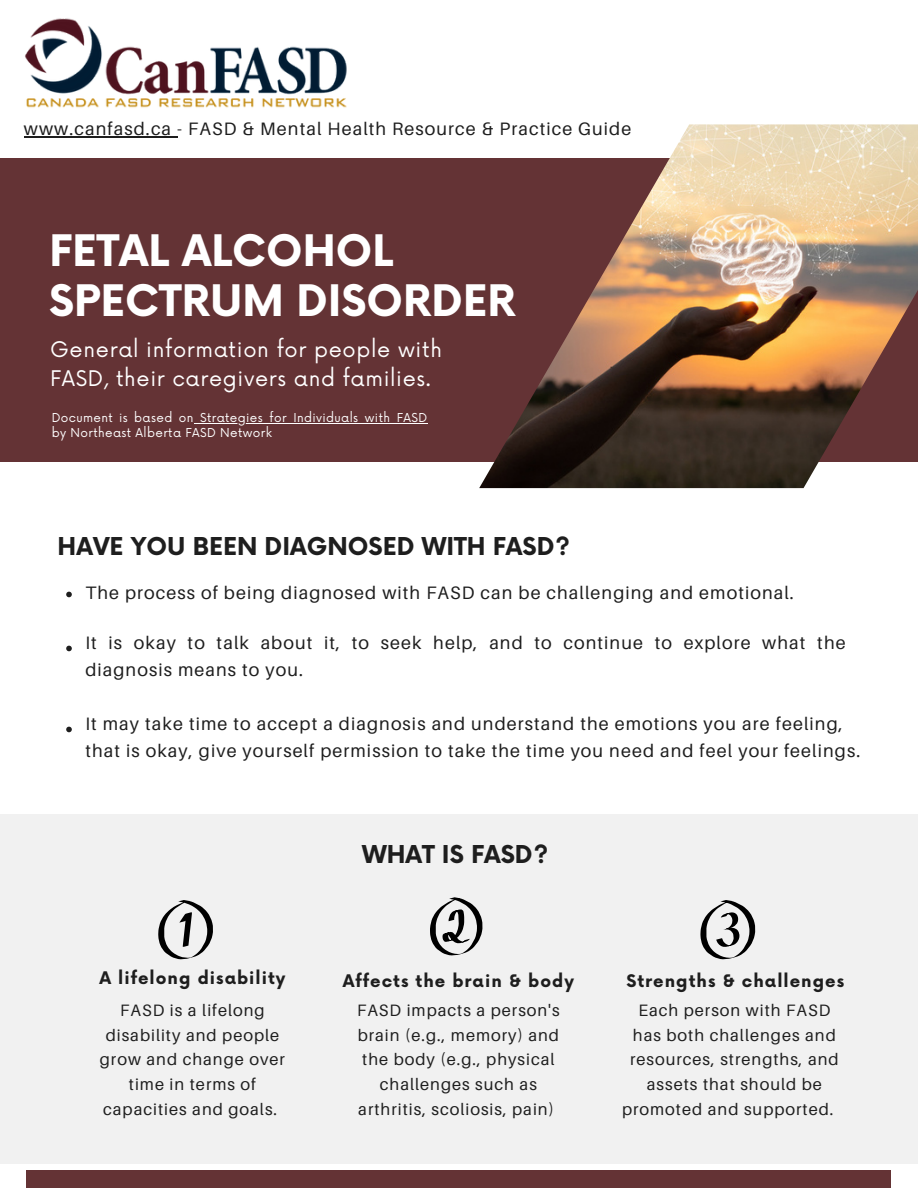
<style>
.page{position:relative;width:918px;height:1188px;background:#fff}
.page>*{position:absolute;margin:0;border:0;box-sizing:border-box;transform-origin:0 0}
.t1{font:700 42.3px/50.7px "Now";color:#fff}
.t2{font:700 24px "Now";color:#1e1e1e}
.t3{font:21px/28.2px "Now";letter-spacing:.03em;color:#fff}
.t4{font:18px/27px "Aileron";letter-spacing:.06em;color:#1e1e1e}
.t5{font:700 16.95px "Now";letter-spacing:.06em;color:#1e1e1e}
.t6{font:16.5px/24.8px "Aileron";letter-spacing:.06em;color:#1e1e1e;text-align:center}
.t7{font:12px/15px "Now";letter-spacing:.03em;color:#fff}
</style>
<div class="page">
<div style="left:27px;top:1170px;width:864px;height:18px;background:#643335"></div>
<div style="left:0;top:815px;width:918px;height:349px;background:#f1f1f1"></div>
<div style="left:0;top:158px;width:918px;height:304px;background:#643335"></div>
<img style="left:479px;top:124px;width:439px;height:364px">
<img style="left:25px;top:18px;width:322px;height:90px">
<svg style="left:66px;top:592px;width:6px;height:5px"></svg>
<svg style="left:66px;top:646px;width:6px;height:5px"></svg>
<svg style="left:66px;top:727px;width:6px;height:5px"></svg>
<svg style="left:158px;top:900px;width:55px;height:59px"></svg>
<svg style="left:430px;top:897px;width:53px;height:58px"></svg>
<svg style="left:700px;top:900px;width:55px;height:59px"></svg>
<hr style="left:194px;top:423px;width:234px;height:1px;background:#fff">
<hr style="left:24px;top:136px;width:153px;height:1px;background:#1e1e1e">
<p class="t4" style="left:24px;top:115px;width:609px">www.canfasd.ca - FASD &amp; Mental Health Resource &amp; Practice Guide</p>
<p class="t1" style="left:49px;top:227px;width:468px">FETAL ALCOHOL<br>SPECTRUM DISORDER</p>
<p class="t3" style="left:50px;top:337px;width:393px">General information for people with<br>FASD, their caregivers and families.</p>
<p class="t7" style="left:52px;top:411px;width:377px">Document is based on Strategies for Individuals with FASD by Northeast Alberta FASD Network</p>
<p class="t2" style="left:58px;top:533px;width:514px">HAVE YOU BEEN DIAGNOSED WITH FASD?</p>
<p class="t4" style="left:85px;top:579px;width:710px">The process of being diagnosed with FASD can be challenging and emotional.</p>
<p class="t4" style="left:85px;top:629px;width:762px">It is okay to talk about it, to seek help, and to continue to explore what the diagnosis means to you.</p>
<p class="t4" style="left:85px;top:710px;width:776px">It may take time to accept a diagnosis and understand the emotions you are feeling, that is okay, give yourself permission to take the time you need and feel your feelings.</p>
<p class="t2" style="left:362px;top:841px;width:188px">WHAT IS FASD?</p>
<p class="t5" style="left:99px;top:969px;width:188px">A lifelong disability</p>
<p class="t5" style="left:343px;top:972px;width:233px">Affects the brain &amp; body</p>
<p class="t5" style="left:626px;top:972px;width:219px">Strengths &amp; challenges</p>
<p class="t6" style="left:120px;top:997px;width:146px">FASD is a lifelong</p>
<p class="t6" style="left:106px;top:1022px;width:175px">disability and people</p>
<p class="t6" style="left:100px;top:1047px;width:187px">grow and change over</p>
<p class="t6" style="left:103px;top:1072px;width:176px">time in terms of capacities and goals.</p>
<p class="t6" style="left:357px;top:997px;width:204px">FASD impacts a person's brain (e.g., memory) and the body (e.g., physical challenges such as arthritis, scoliosis, pain)</p>
<p class="t6" style="left:630px;top:997px;width:210px">Each person with FASD has both challenges and resources, strengths, and assets that should be</p>
<p class="t6" style="left:622px;top:1096px;width:213px">promoted and supported.</p>
</div>
